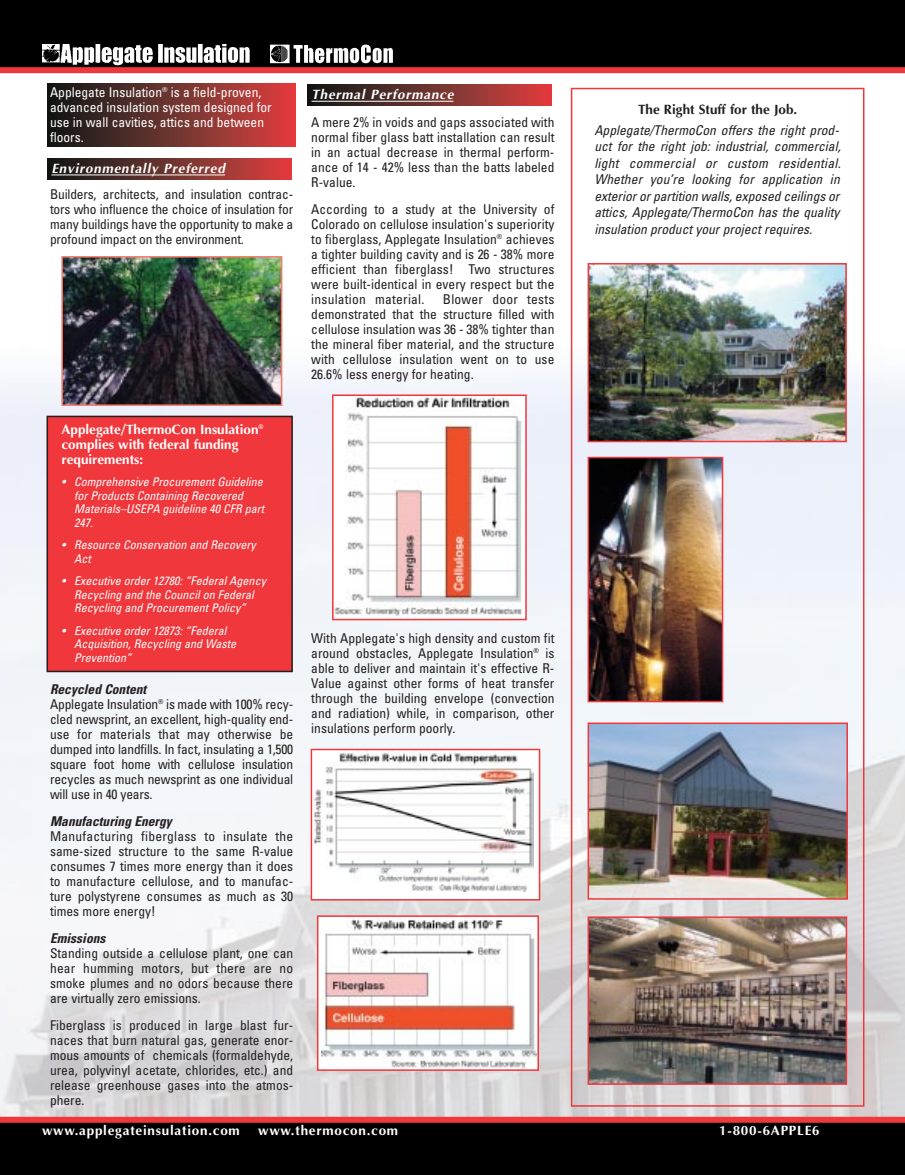
<style>
.page{position:relative;width:905px;height:1175px;background:#fff}
.page>*{position:absolute;margin:0;border:0;box-sizing:border-box;transform-origin:0 0}
.t1{font:condensed 13.5px/15px "Univers";color:#231f20;text-align:justify}
.t2{font:italic condensed 13.5px/16.5px "Univers";color:#231f20}
.t3{font:condensed 13.5px/15px "Univers";color:#fff}
.t4{font:700 13.5px/15px "Optima";color:#fff}
.t5{font:700 13.5px "Optima";letter-spacing:.055em;color:#fff}
.t6{font:italic 700 13.5px "Optima";letter-spacing:.055em;color:#fff}
.t7{font:italic 700 condensed 13.5px "Univers";color:#231f20}
.t8{font:700 13.5px "Optima";color:#231f20}
.t9{font:italic condensed 12px/13.5px "Univers";color:#fff}
.s1{font-weight:700;font-style:italic}
</style>
<div class="page">
<img style="left:0;top:73px;width:904px;height:1043px">
<div style="left:571px;top:88px;width:293px;height:1018px;border:2px solid #ef373c"></div>
<div style="left:47px;top:83px;width:248px;height:64px;background:linear-gradient(to right,#091d18,#da4341)"></div>
<div style="left:0;top:0;width:904px;height:68px;background:#000"></div>
<div style="left:0;top:1121px;width:904px;height:53px;background:#000"></div>
<div style="left:307px;top:85px;width:244px;height:21px;background:linear-gradient(to right,#091d18,#d94341)"></div>
<hr style="left:311px;top:101px;width:142px;height:1px;background:#fff">
<img style="left:64px;top:259px;width:215px;height:144px">
<div style="left:61px;top:256px;width:221px;height:150px;border:2px solid #f47a68"></div>
<div style="left:48px;top:417px;width:243px;height:253px;background:#ef373c"></div>
<div style="left:46px;top:416px;width:247px;height:256px;border:2px solid #231f20"></div>
<img style="left:335px;top:397px;width:188px;height:220px">
<div style="left:332px;top:394px;width:194px;height:226px;border:2px solid #ef373c"></div>
<img style="left:590px;top:266px;width:253px;height:173px">
<div style="left:587px;top:263px;width:259px;height:179px;border:2px solid #ef373c"></div>
<img style="left:590px;top:460px;width:130px;height:239px">
<div style="left:587px;top:457px;width:136px;height:245px;border:2px solid #ef373c"></div>
<img style="left:590px;top:725px;width:255px;height:171px">
<div style="left:587px;top:722px;width:261px;height:177px;border:2px solid #ef373c"></div>
<img style="left:590px;top:919px;width:254px;height:162px">
<div style="left:587px;top:916px;width:260px;height:168px;border:2px solid #ef373c"></div>
<img style="left:322px;top:918px;width:214px;height:149px">
<div style="left:317px;top:915px;width:222px;height:155px;border:2px solid #ef373c"></div>
<div style="left:312px;top:750px;width:226px;height:149px;background:#fff"></div>
<img style="left:314px;top:751px;width:219px;height:140px">
<div style="left:310px;top:748px;width:230px;height:152px;border:2px solid #ef373c"></div>
<div style="left:0;top:1116px;width:904px;height:6px;background:#ef373c"></div>
<div style="left:0;top:67px;width:904px;height:6px;background:#ef373c"></div>
<img style="left:43px;top:45px;width:207px;height:21px">
<img style="left:271px;top:44px;width:123px;height:24px">
<svg style="left:47px;top:158px;width:244px;height:21px;background:#753431"></svg>
<hr style="left:51px;top:175px;width:174px;height:1px;background:#fff">
<p class="t3" style="left:50px;top:86px;width:223px">Applegate Insulation<sup>®</sup> is a field-proven, advanced insulation system designed for use in wall cavities, attics and between floors.</p>
<p class="t6" style="left:51px;top:163px;width:175px">Environmentally Preferred</p>
<p class="t1" style="left:50px;top:188px;width:245px">Builders, architects, and insulation contrac&shy;tors who influence the choice of insulation for many buildings have the opportunity to make a profound impact on the environment.</p>
<p class="t4" style="left:62px;top:423px;width:203px">Applegate/ThermoCon Insulation<sup>® </sup>complies with federal funding requirements:</p>
<p class="t9" style="left:74px;top:476px;width:191px;text-indent:-13px">• Comprehensive Procurement Guideline for Products Containing Recovered<br>Materials–USEPA guideline 40 CFR part<br>247.</p>
<p class="t9" style="left:74px;top:539px;width:183px;text-indent:-13px">• Resource Conservation and Recovery<br>Act</p>
<p class="t9" style="left:74px;top:575px;width:193px;text-indent:-13px">• Executive order 12780: “Federal Agency<br>Recycling and the Council on Federal<br>Recycling and Procurement Policy”</p>
<p class="t9" style="left:74px;top:625px;width:163px;text-indent:-13px">• Executive order 12873: “Federal<br>Acquisition, Recycling and Waste<br>Prevention”</p>
<p class="t1" style="left:50px;top:683px;width:245px;text-align:left"><span class="s1">Recycled Content<br></span>Applegate Insulation<sup>®</sup> is made with 100% recy&shy;cled newsprint, an excellent, high-quality end&shy;use for materials that may otherwise be dumped into landfills. In fact, insulating a 1,500 square foot home with cellulose insulation recycles as much newsprint as one individual will use in 40 years.</p>
<p class="t7" style="left:50px;top:816px;width:123px">Manufacturing Energy</p>
<p class="t1" style="left:50px;top:830px;width:245px">Manufacturing fiberglass to insulate the same-sized structure to the same R-value consumes 7 times more energy than it does to manufacture cellulose, and to manufac&shy;ture polystyrene consumes as much as 30 times more energy!</p>
<p class="t7" style="left:50px;top:933px;width:57px">Emissions</p>
<p class="t1" style="left:50px;top:947px;width:245px">Standing outside a cellulose plant, one can hear humming motors, but there are no smoke plumes and no odors because there are virtually zero emissions.</p>
<p class="t1" style="left:50px;top:1019px;width:245px">Fiberglass is produced in large blast fur&shy;naces that burn natural gas, generate enor&shy;mous amounts of chemicals (formaldehyde, urea, polyvinyl acetate, chlorides, etc.) and release greenhouse gases into the atmos&shy;phere.</p>
<p class="t6" style="left:311px;top:89px;width:143px">Thermal Performance</p>
<p class="t1" style="left:311px;top:116px;width:245px">A mere 2% in voids and gaps associated with normal fiber glass batt installation can result in an actual decrease in thermal perform&shy;ance of 14 - 42% less than the batts labeled R-value.</p>
<p class="t1" style="left:311px;top:203px;width:245px">According to a study at the University of Colorado on cellulose insulation's superiority to fiberglass, Applegate Insulation<sup>®</sup> achieves a tighter building cavity and is 26 - 38% more efficient than fiberglass! Two structures were built-identical in every respect but the insulation material.</p>
<p class="t1" style="left:311px;top:293px;width:245px;text-indent:132px">Blower door tests demonstrated that the structure filled with cellulose insulation was 36 - 38% tighter than the mineral fiber material, and the structure with cellulose insulation went on to use 26.6% less energy for heating.</p>
<p class="t1" style="left:311px;top:632px;width:245px">With Applegate's high density and custom fit around obstacles, Applegate Insulation<sup>®</sup> is able to deliver and maintain it's effective R-Value against other forms of heat transfer through the building envelope (convection and radiation) while, in comparison, other insulations perform poorly.</p>
<p class="t8" style="left:638px;top:104px;width:161px">The Right Stuff for the Job.</p>
<p class="t2" style="left:594px;top:123px;width:248px">Applegate/ThermoCon offers the right prod&shy;uct for the right job: industrial, commercial, light commercial or custom residential.<br>Whether you’re looking for application in exterior or partition walls, exposed ceilings or attics, Applegate/ThermoCon has the quality insulation product your project requires.</p>
<p class="t5" style="left:42px;top:1124px;width:199px">www.applegateinsulation.com</p>
<p class="t5" style="left:258px;top:1124px;width:142px">www.thermocon.com</p>
<p class="t5" style="left:719px;top:1124px;width:102px">1-800-6APPLE6</p>
</div>
